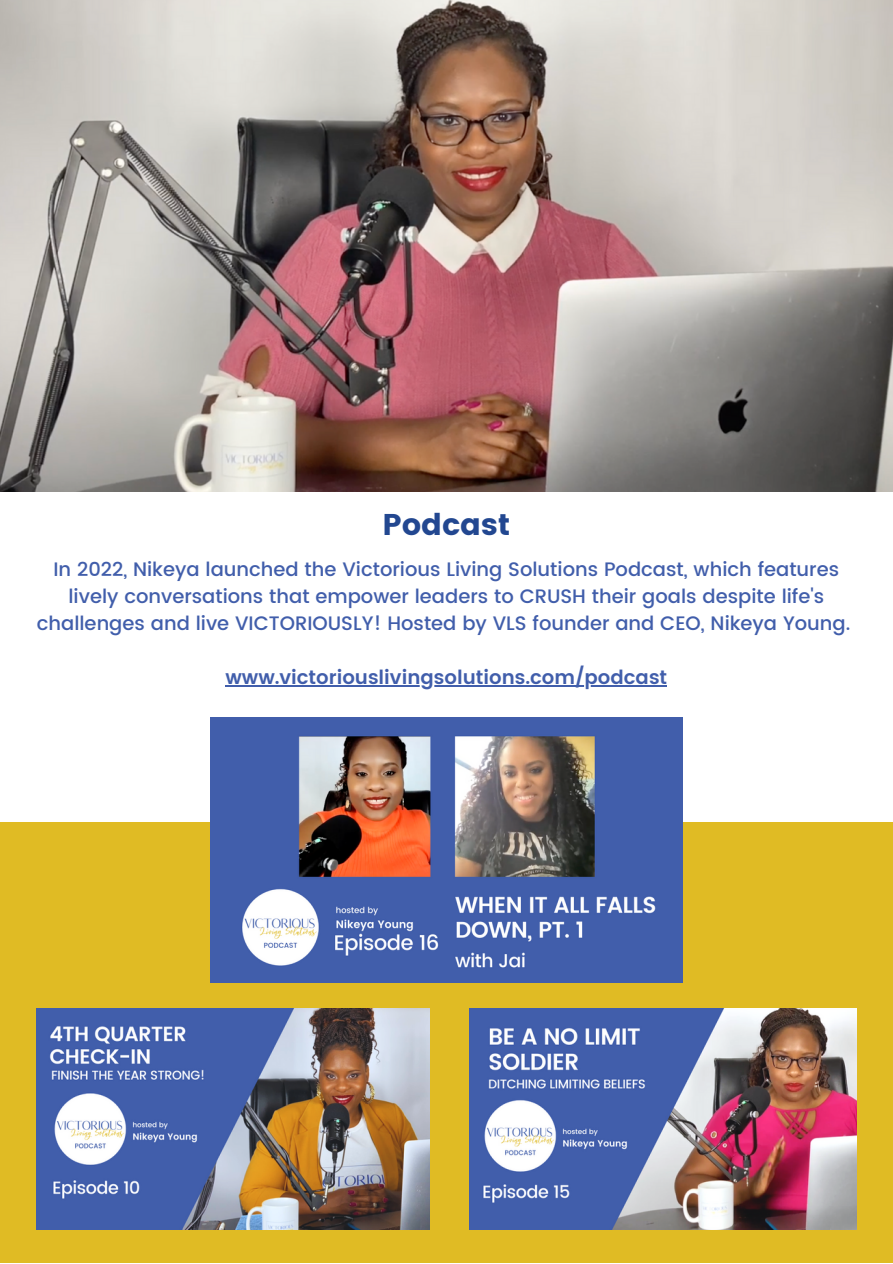
<style>
.page{position:relative;width:893px;height:1264px;background:#fff}
.page>*{position:absolute;margin:0;border:0;box-sizing:border-box;transform-origin:0 0}
.t1{font:30px "Poppins";color:#224790}
.t2{font:500 19.5px/27px "Poppins";color:#415eab;text-align:center}
.t3{font:600 19.5px "Poppins";color:#415eab}
</style>
<div class="page">
<div style="left:0;top:0;width:892px;height:1262px;background:#e0bb24"></div>
<div style="left:0;top:0;width:892px;height:821px;background:#fff"></div>
<img style="left:0;top:0;width:892px;height:491px">
<img style="left:37px;top:1008px;width:392px;height:220px">
<img style="left:469px;top:1008px;width:387px;height:220px">
<img style="left:211px;top:717px;width:471px;height:265px">
<hr style="left:225px;top:685px;width:442px;height:1px;background:#415eab">
<p class="t1" style="left:382px;top:507px;width:129px">Podcast</p>
<p class="t2" style="left:37px;top:555px;width:815px">In 2022, Nikeya launched the Victorious Living Solutions Podcast, which features lively conversations that empower leaders to CRUSH their goals despite life's challenges and live VICTORIOUSLY! Hosted by VLS founder and CEO, Nikeya Young.</p>
<p class="t3" style="left:225px;top:665px;width:443px">www.victoriouslivingsolutions.com/podcast</p>
</div>
